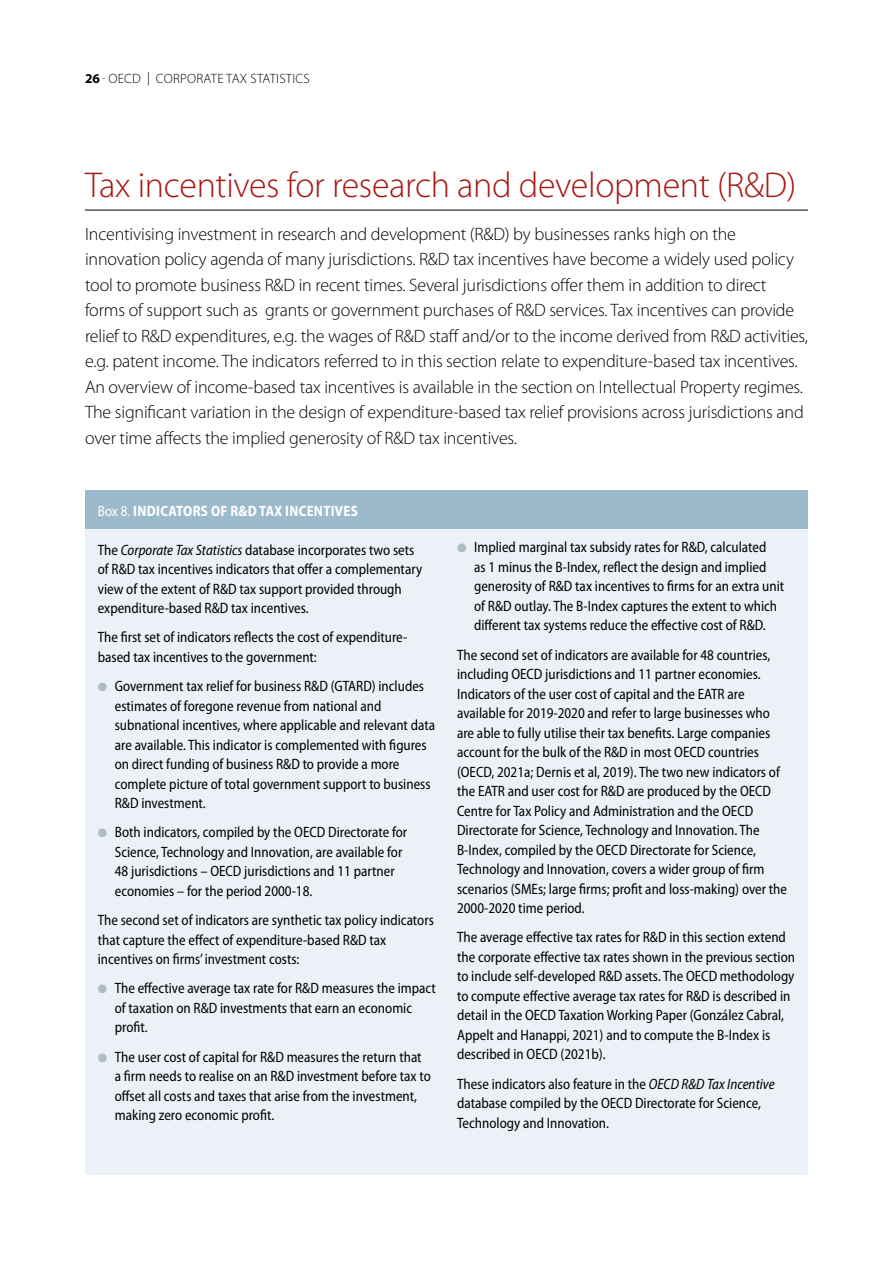
<style>
.page{position:relative;width:893px;height:1263px;background:#fff}
.page>*{position:absolute;margin:0;border:0;box-sizing:border-box;transform-origin:0 0}
.t1{font:300 36px "Myriad Pro";letter-spacing:-.01em;color:#a81815}
.t2{font:300 18px/25.5px "Myriad Pro";letter-spacing:-.01em;color:#000}
.t3{font:semi-condensed 15px/19.5px "Myriad Pro";color:#000;scale:.95 1}
.t4{font:700 semi-condensed 15px "Myriad Pro";letter-spacing:.02em;color:#fff;scale:.95 1}
.t5{font:300 13.5px "Myriad Pro";letter-spacing:.02em;color:#000}
.s1{font-weight:700}
.s2{font-weight:400}
.s3{font-style:italic}
.s4{color:#aebcc5}
</style>
<div class="page">
<hr style="left:892px;top:170px;width:1px;height:591px;background:#eaf1f6">
<hr style="left:85px;top:210px;width:723px;height:1px;background:#000">
<div style="left:85px;top:490px;width:723px;height:684px;background:#eaf1f6"></div>
<div style="left:85px;top:490px;width:723px;height:39px;background:#9bbacc"></div>
<p class="t5" style="left:85px;top:71px;width:226px"><span class="s1">26</span> . OECD | CORPORATE TAX STATISTICS</p>
<h1 class="t1" style="left:85px;top:163px;width:713px">Tax incentives for research and development (R&amp;D)</h1>
<p class="t2" style="left:85px;top:221px;width:724px">Incentivising investment in research and development (R&amp;D) by businesses ranks high on the innovation policy agenda of many jurisdictions. R&amp;D tax incentives have become a widely used policy tool to promote business R&amp;D in recent times. Several jurisdictions offer them in addition to direct forms of support such as grants or government purchases of R&amp;D services. Tax incentives can provide relief to R&amp;D expenditures, e.g. the wages of R&amp;D staff and/or to the income derived from R&amp;D activities, e.g. patent income. The indicators referred to in this section relate to expenditure-based tax incentives.<br>An overview of income-based tax incentives is available in the section on Intellectual Property regimes.<br>The significant variation in the design of expenditure-based tax relief provisions across jurisdictions and over time affects the implied generosity of R&amp;D tax incentives.</p>
<p class="t4" style="left:98px;top:501px;width:275px"><span class="s2">Box 8.</span> INDICATORS OF R&amp;D TAX INCENTIVES</p>
<p class="t3" style="left:98px;top:540px;width:343px">The <span class="s3">Corporate Tax Statistics</span> database incorporates two sets of R&amp;D tax incentives indicators that offer a complementary view of the extent of R&amp;D tax support provided through expenditure-based R&amp;D tax incentives.</p>
<p class="t3" style="left:98px;top:628px;width:327px">The first set of indicators reflects the cost of expenditure&shy;based tax incentives to the government:</p>
<p class="t3" style="left:115px;top:676px;width:339px;text-indent:-17px"><span class="s4">●</span> Government tax relief for business R&amp;D (GTARD) includes estimates of foregone revenue from national and subnational incentives, where applicable and relevant data are available. This indicator is complemented with figures on direct funding of business R&amp;D to provide a more complete picture of total government support to business R&amp;D investment.</p>
<p class="t3" style="left:115px;top:823px;width:309px;text-indent:-17px"><span class="s4">●</span> Both indicators, compiled by the OECD Directorate for Science, Technology and Innovation, are available for 48 jurisdictions – OECD jurisdictions and 11 partner economies – for the period 2000-18.</p>
<p class="t3" style="left:98px;top:910px;width:355px">The second set of indicators are synthetic tax policy indicators that capture the effect of expenditure-based R&amp;D tax incentives on firms’ investment costs:</p>
<p class="t3" style="left:115px;top:979px;width:339px;text-indent:-17px"><span class="s4">●</span> The effective average tax rate for R&amp;D measures the impact of taxation on R&amp;D investments that earn an economic profit.</p>
<p class="t3" style="left:115px;top:1047px;width:334px;text-indent:-17px"><span class="s4">●</span> The user cost of capital for R&amp;D measures the return that a firm needs to realise on an R&amp;D investment before tax to offset all costs and taxes that arise from the investment, making zero economic profit.</p>
<p class="t3" style="left:474px;top:538px;width:328px;text-indent:-17px"><span class="s4">●</span> Implied marginal tax subsidy rates for R&amp;D, calculated<br>as 1 minus the B-Index, reflect the design and implied generosity of R&amp;D tax incentives to firms for an extra unit of R&amp;D outlay. The B-Index captures the extent to which different tax systems reduce the effective cost of R&amp;D.</p>
<p class="t3" style="left:457px;top:645px;width:349px">The second set of indicators are available for 48 countries, including OECD jurisdictions and 11 partner economies.<br>Indicators of the user cost of capital and the EATR are available for 2019-2020 and refer to large businesses who are able to fully utilise their tax benefits. Large companies account for the bulk of the R&amp;D in most OECD countries (OECD, 2021a; Dernis et al, 2019). The two new indicators of the EATR and user cost for R&amp;D are produced by the OECD Centre for Tax Policy and Administration and the OECD Directorate for Science, Technology and Innovation. The B-Index, compiled by the OECD Directorate for Science, Technology and Innovation, covers a wider group of firm scenarios (SMEs; large firms; profit and loss-making) over the 2000-2020 time period.</p>
<p class="t3" style="left:457px;top:928px;width:357px">The average effective tax rates for R&amp;D in this section extend the corporate effective tax rates shown in the previous section to include self-developed R&amp;D assets. The OECD methodology to compute effective average tax rates for R&amp;D is described in detail in the OECD Taxation Working Paper (González Cabral, Appelt and Hanappi, 2021) and to compute the B-Index is described in OECD (2021b).</p>
<p class="t3" style="left:457px;top:1074px;width:336px">These indicators also feature in the <span class="s3">OECD R&amp;D Tax Incentive </span>database compiled by the OECD Directorate for Science,<br>Technology and Innovation.</p>
</div>
